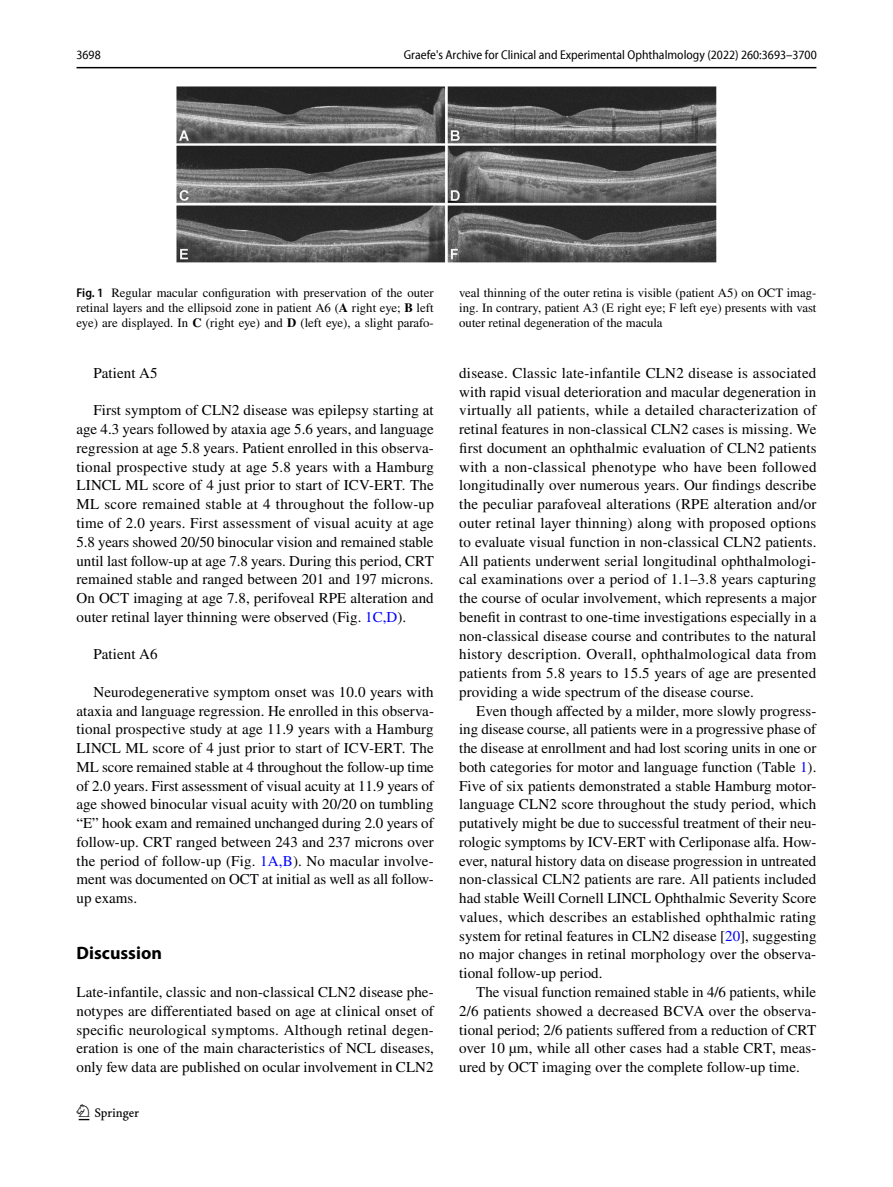
<style>
.page{position:relative;width:893px;height:1187px;background:#fff}
.page>*{position:absolute;margin:0;border:0;box-sizing:border-box;transform-origin:0 0}
.t1{font:22.5px "Springnew Regular 2";color:#000}
.t2{font:700 18px "Myriad Pro";color:#000}
.t3{font:15px/18.8px "STIX";letter-spacing:.005em;color:#000;text-align:justify}
.t4{font:12.75px/15px "STIX";color:#000;text-align:justify}
.t5{font:semi-condensed 12.75px "Myriad Pro Unic";color:#000}
.s1{font-family:"Myriad Pro";font-weight:600;font-stretch:semi-condensed}
.s2{font-weight:700}
.s3{color:#00f}
</style>
<div class="page">
<hr style="left:77px;top:67px;width:739px;height:1px;background:#000">
<img style="left:176px;top:87px;width:540px;height:175px">
<p class="t5" style="left:77px;top:50px;width:26px">3698</p>
<p class="t5" style="left:404px;top:50px;width:414px">Graefe's Archive for Clinical and Experimental Ophthalmology (2022) 260:3693–3700</p>
<p class="t4" style="left:77px;top:286px;width:359px"><span class="s1">Fig. 1</span> Regular macular configuration with preservation of the outer retinal layers and the ellipsoid zone in patient A6 (<span class="s2">A</span> right eye; <span class="s2">B</span> left eye) are displayed. In <span class="s2">C</span> (right eye) and <span class="s2">D</span> (left eye), a slight parafo-</p>
<p class="t4" style="left:459px;top:286px;width:359px">veal thinning of the outer retina is visible (patient A5) on OCT imag&shy;ing. In contrary, patient A3 (E right eye; F left eye) presents with vast outer retinal degeneration of the macula</p>
<p class="t3" style="left:94px;top:364px;width:66px">Patient A5</p>
<p class="t3" style="left:77px;top:402px;width:359px;text-indent:17px">First symptom of CLN2 disease was epilepsy starting at age 4.3 years followed by ataxia age 5.6 years, and language regression at age 5.8 years. Patient enrolled in this observa&shy;tional prospective study at age 5.8 years with a Hamburg LINCL ML score of 4 just prior to start of ICV-ERT. The ML score remained stable at 4 throughout the follow-up time of 2.0 years. First assessment of visual acuity at age 5.8 years showed 20/50 binocular vision and remained stable until last follow-up at age 7.8 years. During this period, CRT remained stable and ranged between 201 and 197 microns.<br>On OCT imaging at age 7.8, perifoveal RPE alteration and outer retinal layer thinning were observed (Fig. <span class="s3">1C,D</span>).</p>
<p class="t3" style="left:94px;top:646px;width:66px">Patient A6</p>
<p class="t3" style="left:77px;top:683px;width:359px;text-indent:17px">Neurodegenerative symptom onset was 10.0 years with ataxia and language regression. He enrolled in this observa&shy;tional prospective study at age 11.9 years with a Hamburg LINCL ML score of 4 just prior to start of ICV-ERT. The ML score remained stable at 4 throughout the follow-up time of 2.0 years. First assessment of visual acuity at 11.9 years of age showed binocular visual acuity with 20/20 on tumbling “E” hook exam and remained unchanged during 2.0 years of follow-up. CRT ranged between 243 and 237 microns over the period of follow-up (Fig. <span class="s3">1A,B</span>). No macular involve&shy;ment was documented on OCT at initial as well as all follow&shy;up exams.</p>
<p class="t2" style="left:77px;top:941px;width:87px">Discussion</p>
<p class="t3" style="left:77px;top:983px;width:359px">Late-infantile, classic and non-classical CLN2 disease phe&shy;notypes are differentiated based on age at clinical onset of specific neurological symptoms. Although retinal degen&shy;eration is one of the main characteristics of NCL diseases, only few data are published on ocular involvement in CLN2</p>
<h1 class="t1" style="left:79px;top:1104px;width:62px">1 3</h1>
<p class="t3" style="left:459px;top:364px;width:359px">disease. Classic late-infantile CLN2 disease is associated with rapid visual deterioration and macular degeneration in virtually all patients, while a detailed characterization of retinal features in non-classical CLN2 cases is missing. We first document an ophthalmic evaluation of CLN2 patients with a non-classical phenotype who have been followed longitudinally over numerous years. Our findings describe the peculiar parafoveal alterations (RPE alteration and/or outer retinal layer thinning) along with proposed options to evaluate visual function in non-classical CLN2 patients.<br>All patients underwent serial longitudinal ophthalmologi&shy;cal examinations over a period of 1.1–3.8 years capturing the course of ocular involvement, which represents a major benefit in contrast to one-time investigations especially in a non-classical disease course and contributes to the natural history description. Overall, ophthalmological data from patients from 5.8 years to 15.5 years of age are presented providing a wide spectrum of the disease course.</p>
<p class="t3" style="left:459px;top:702px;width:359px;text-indent:17px">Even though affected by a milder, more slowly progress&shy;ing disease course, all patients were in a progressive phase of the disease at enrollment and had lost scoring units in one or both categories for motor and language function (Table <span class="s3">1</span>).<br>Five of six patients demonstrated a stable Hamburg motor&shy;language CLN2 score throughout the study period, which putatively might be due to successful treatment of their neu&shy;rologic symptoms by ICV-ERT with Cerliponase alfa. How&shy;ever, natural history data on disease progression in untreated non-classical CLN2 patients are rare. All patients included had stable Weill Cornell LINCL Ophthalmic Severity Score values, which describes an established ophthalmic rating system for retinal features in CLN2 disease [<span class="s3">20</span>], suggesting no major changes in retinal morphology over the observa&shy;tional follow-up period.</p>
<p class="t3" style="left:459px;top:983px;width:359px;text-indent:17px">The visual function remained stable in 4/6 patients, while 2/6 patients showed a decreased BCVA over the observa&shy;tional period; 2/6 patients suffered from a reduction of CRT over 10 µm, while all other cases had a stable CRT, meas&shy;ured by OCT imaging over the complete follow-up time.</p>
</div>
